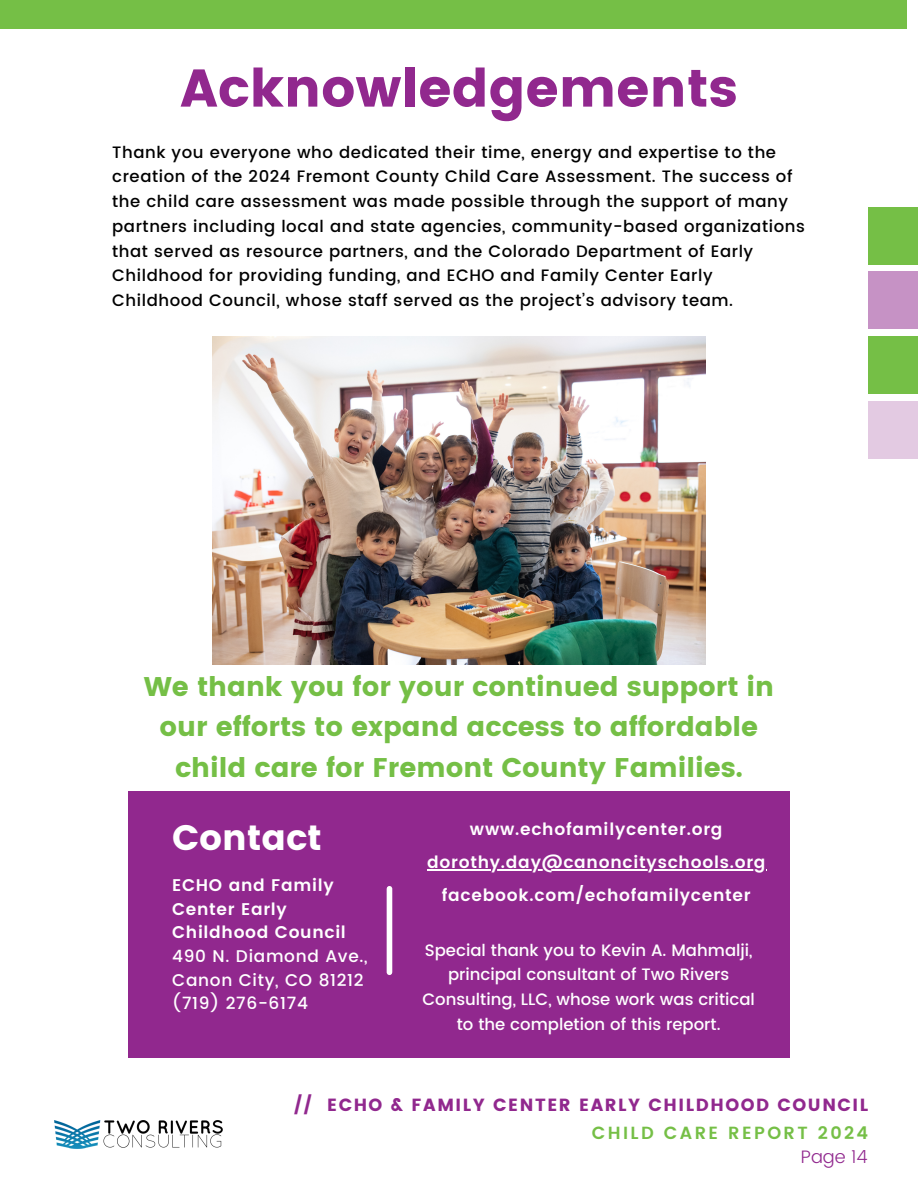
<style>
.page{position:relative;width:918px;height:1188px;background:#fff}
.page>*{position:absolute;margin:0;border:0;box-sizing:border-box;transform-origin:0 0}
.t1{font:52.8px "Poppins";color:#91288e}
.t2{font:35.25px "Poppins";color:#fff}
.t3{font:27px/40.5px "Poppins";color:#75bf46;text-align:center}
.t4{font:300 18px "Poppins";color:#91288e}
.t5{font:17.55px "Poppins";letter-spacing:.09em;color:#91288e}
.t6{font:600 17.55px "Poppins";letter-spacing:.135em;color:#75bf46}
.t7{font:600 16.95px/23.7px "Poppins";letter-spacing:.045em;color:#fff}
.t8{font:500 16.95px/23.7px "Poppins";letter-spacing:.04em;color:#fff}
.t9{font:500 16.5px/24.8px "Poppins";letter-spacing:.035em;color:#000}
.t10{font:500 16.5px/24.8px "Poppins";color:#fff;text-align:center}
</style>
<div class="page">
<div style="left:0;top:0;width:907px;height:29px;background:#75bf46"></div>
<div style="left:128px;top:792px;width:662px;height:266px;background:#91288e"></div>
<div style="left:387px;top:889px;width:5px;height:83px;background:#fff"></div>
<div style="left:868px;top:401px;width:50px;height:57px;background:#e3cae2"></div>
<div style="left:868px;top:336px;width:50px;height:58px;background:#75bf46"></div>
<div style="left:868px;top:271px;width:50px;height:58px;background:#c692c5"></div>
<div style="left:868px;top:207px;width:50px;height:57px;background:#75bf46"></div>
<img style="left:213px;top:336px;width:493px;height:329px">
<img style="left:54px;top:1120px;width:169px;height:29px">
<hr style="left:427px;top:869px;width:339px;height:1px;background:#fff">
<h1 class="t1" style="left:180px;top:58px;width:559px">Acknowledgements</h1>
<p class="t9" style="left:112px;top:140px;width:694px">Thank you everyone who dedicated their time, energy and expertise to the creation of the 2024 Fremont County Child Care Assessment. The success of the child care assessment was made possible through the support of many partners including local and state agencies, community-based organizations that served as resource partners, and the Colorado Department of Early Childhood for providing funding, and ECHO and Family Center Early Childhood Council, whose staff served as the project’s advisory team.</p>
<h3 class="t3" style="left:144px;top:666px;width:632px">We thank you for your continued support in our efforts to expand access to affordable child care for Fremont County Families.</h3>
<h2 class="t2" style="left:172px;top:817px;width:151px">Contact</h2>
<p class="t7" style="left:172px;top:873px;width:175px">ECHO and Family<br>Center Early<br>Childhood Council</p>
<p class="t8" style="left:172px;top:944px;width:197px">490 N. Diamond Ave.,<br>Canon City, CO 81212 (719) 276-6174</p>
<p class="t7" style="left:427px;top:813px;width:340px;line-height:32.7px;text-align:center">www.echofamilycenter.org dorothy.day@canoncityschools.org facebook.com/echofamilycenter</p>
<p class="t10" style="left:422px;top:938px;width:334px">Special thank you to Kevin A. Mahmalji, principal consultant of Two Rivers Consulting, LLC, whose work was critical to the completion of this report.</p>
<p class="t5" style="left:294px;top:1094px;width:576px">// ECHO &amp; FAMILY CENTER EARLY CHILDHOOD COUNCIL</p>
<p class="t4" style="left:801px;top:1146px;width:68px">Page 14</p>
<p class="t6" style="left:592px;top:1122px;width:278px">CHILD CARE REPORT 2024</p>
</div>
